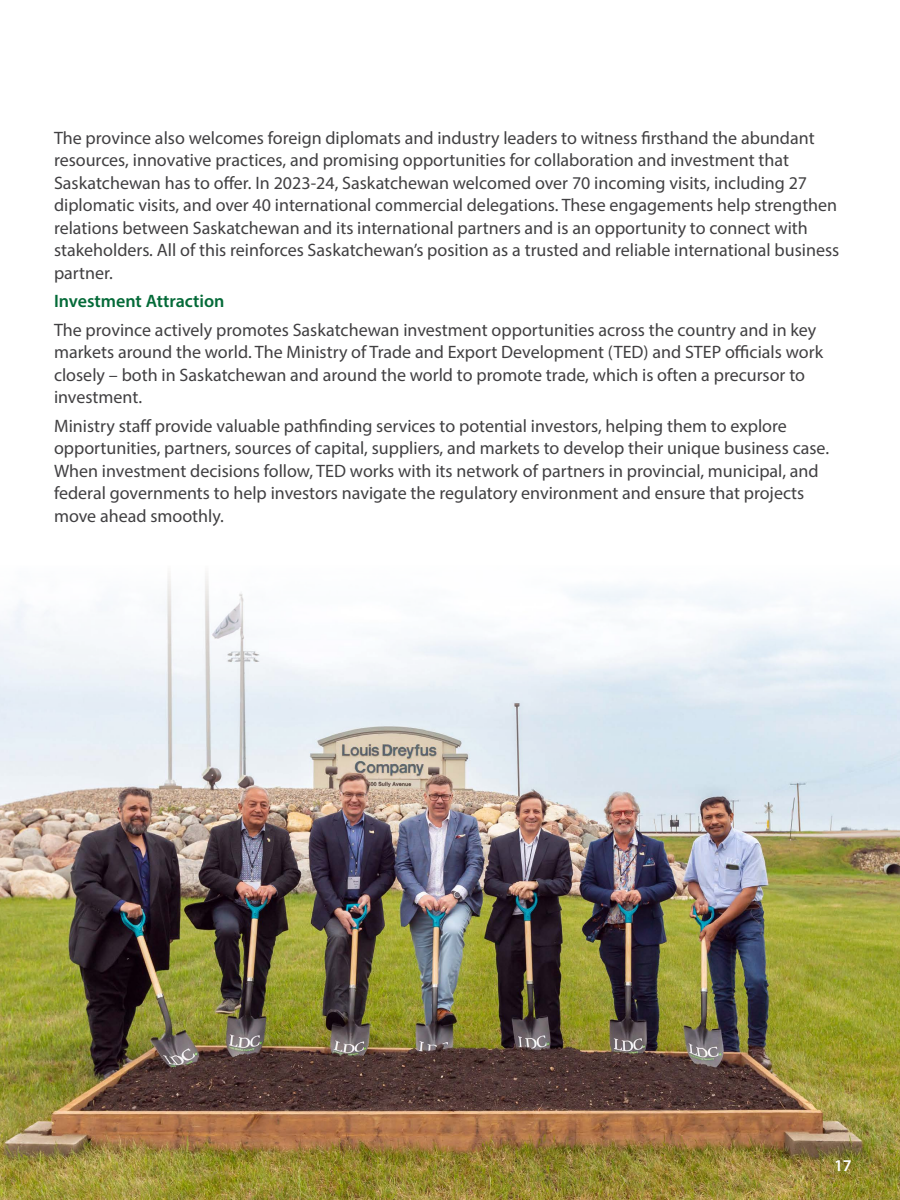
<style>
.page{position:relative;width:900px;height:1200px;background:#fff}
.page>*{position:absolute;margin:0;border:0;box-sizing:border-box;transform-origin:0 0}
.Body{font:18px/22.5px "Myriad Pro";color:#414042}
.Body-2{font:600 18px "Myriad Pro";color:#046a38}
.t1{font:600 16.5px "Myriad Pro";color:#fff}
</style>
<div class="page">
<img style="left:0;top:573px;width:900px;height:627px">
<p class="Body" style="left:54px;top:126px;width:787px">The province also welcomes foreign diplomats and industry leaders to witness firsthand the abundant resources, innovative practices, and promising opportunities for collaboration and investment that Saskatchewan has to offer. In 2023-24, Saskatchewan welcomed over 70 incoming visits, including 27 diplomatic visits, and over 40 international commercial delegations. These engagements help strengthen relations between Saskatchewan and its international partners and is an opportunity to connect with stakeholders. All of this reinforces Saskatchewan’s position as a trusted and reliable international business partner.</p>
<p class="Body-2" style="left:54px;top:290px;width:172px">Investment Attraction</p>
<p class="Body" style="left:54px;top:318px;width:771px">The province actively promotes Saskatchewan investment opportunities across the country and in key markets around the world. The Ministry of Trade and Export Development (TED) and STEP officials work closely – both in Saskatchewan and around the world to promote trade, which is often a precursor to investment.</p>
<p class="Body" style="left:54px;top:414px;width:775px">Ministry staff provide valuable pathfinding services to potential investors, helping them to explore opportunities, partners, sources of capital, suppliers, and markets to develop their unique business case.<br>When investment decisions follow, TED works with its network of partners in provincial, municipal, and federal governments to help investors navigate the regulatory environment and ensure that projects move ahead smoothly.</p>
<p class="t1" style="left:834px;top:1155px;width:19px">17</p>
</div>
